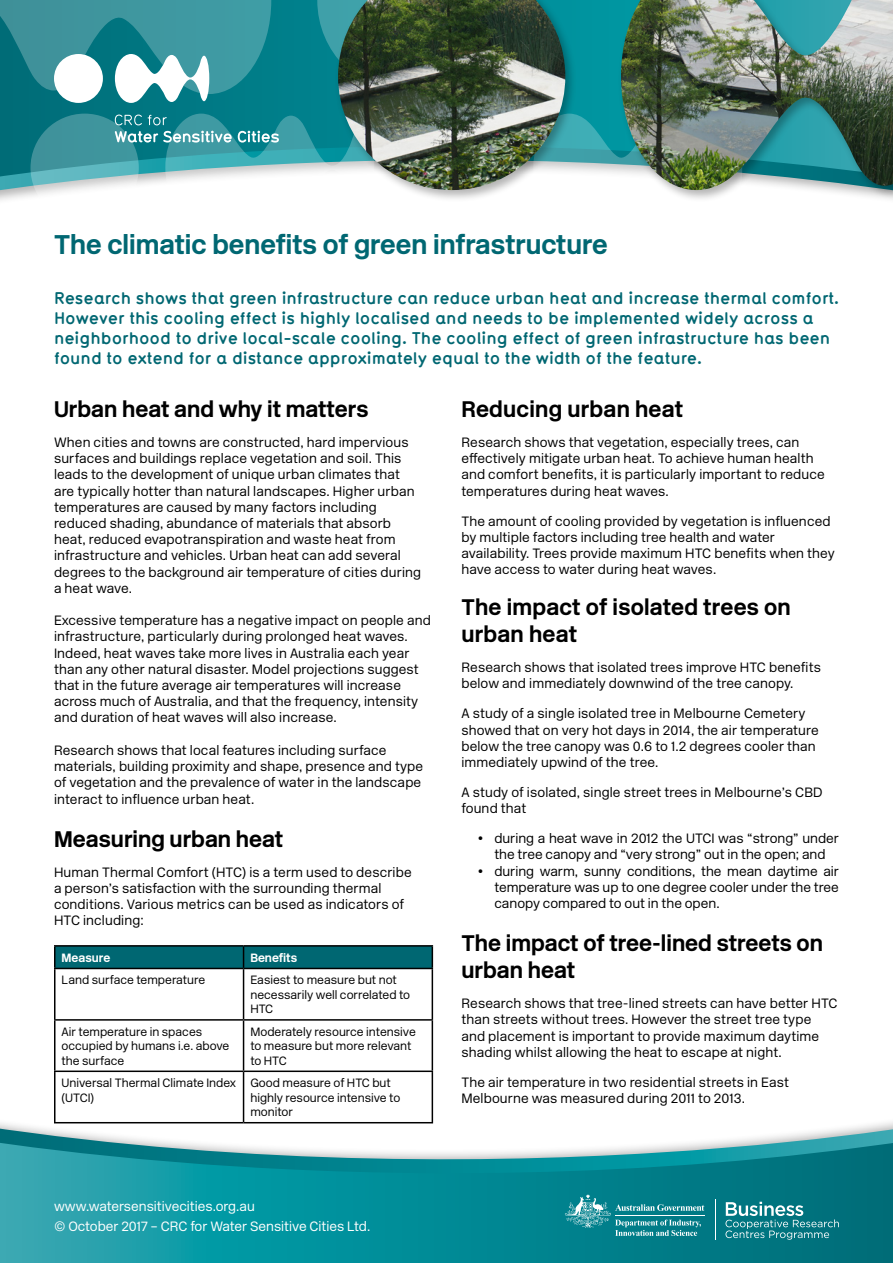
<style>
.page{position:relative;width:893px;height:1263px;background:#fff}
.page>*{position:absolute;margin:0;border:0;box-sizing:border-box;transform-origin:0 0}
.t1{font:700 27px "New Rail Alphabet";color:#006772}
.Heading_2{font:700 22.5px/27px "New Rail Alphabet";color:#000}
.Body{font:700 22.5px "New Rail Alphabet";color:#000}
.Body-2{font:700 16.5px/19.8px "Typ 1451";color:#006772}
.Body-3{font:300 13.5px/16.2px "New Rail Alphabet";letter-spacing:.01em;color:#000}
.Heading_2-2{font:300 13.5px/16.2px "New Rail Alphabet";letter-spacing:.01em;color:#000}
.t2{font:300 13.5px/19.5px "New Rail Alphabet";color:#fff}
.t3{font:300 12px/14.4px "New Rail Alphabet";color:#000}
.t4{font:700 12px "New Rail Alphabet";color:#fff}
</style>
<div class="page">
<svg style="left:0;top:94px;width:334px;height:94px;background:#037782"></svg>
<svg style="left:0;top:0;width:334px;height:94px;background:#268b95"></svg>
<svg style="left:54px;top:54px;width:155px;height:49px"></svg>
<svg style="left:31px;top:114px;width:303px;height:82px"></svg>
<svg style="left:0;top:1117px;width:893px;height:14px"></svg>
<svg style="left:0;top:1131px;width:893px;height:132px;background:#2d9ca5"></svg>
<hr style="left:715px;top:1199px;width:1px;height:40px;background:#fff">
<svg style="left:565px;top:1194px;width:139px;height:42px;background:#2c939d"></svg>
<svg style="left:725px;top:1202px;width:114px;height:38px;background:#318e97"></svg>
<div style="left:334px;top:0;width:559px;height:202px;background:#000;opacity:.3"></div>
<img style="left:338px;top:0;width:555px;height:190px">
<hr style="left:54px;top:945px;width:190px;height:2px;background:#000">
<hr style="left:54px;top:947px;width:2px;height:21px;background:#000">
<hr style="left:244px;top:945px;width:189px;height:2px;background:#000">
<svg style="left:55px;top:946px;width:378px;height:22px;background:#00616c"></svg>
<hr style="left:54px;top:968px;width:190px;height:1px;background:#000">
<hr style="left:54px;top:969px;width:2px;height:50px;background:#000">
<hr style="left:244px;top:968px;width:189px;height:1px;background:#000">
<hr style="left:243px;top:969px;width:1px;height:50px;background:#000">
<hr style="left:432px;top:969px;width:1px;height:50px;background:#000">
<hr style="left:54px;top:1019px;width:190px;height:2px;background:#000">
<hr style="left:54px;top:1021px;width:2px;height:49px;background:#000">
<hr style="left:244px;top:1019px;width:189px;height:2px;background:#000">
<hr style="left:243px;top:1021px;width:1px;height:49px;background:#000">
<hr style="left:432px;top:1021px;width:1px;height:49px;background:#000">
<hr style="left:54px;top:1070px;width:190px;height:2px;background:#000">
<hr style="left:54px;top:1072px;width:2px;height:50px;background:#000">
<hr style="left:244px;top:1070px;width:189px;height:2px;background:#000">
<hr style="left:243px;top:1072px;width:1px;height:50px;background:#000">
<hr style="left:432px;top:1072px;width:1px;height:50px;background:#000">
<hr style="left:54px;top:1122px;width:190px;height:1px;background:#000">
<hr style="left:244px;top:1122px;width:189px;height:1px;background:#000">
<p class="t1" style="left:54px;top:227px;width:555px">The climatic benefits of green infrastructure</p>
<p class="Body-2" style="left:54px;top:288px;width:786px">Research shows that green infrastructure can reduce urban heat and increase thermal comfort.<br>However this cooling effect is highly localised and needs to be implemented widely across a neighborhood to drive local-scale cooling. The cooling effect of green infrastructure has been found to extend for a distance approximately equal to the width of the feature.</p>
<p class="Body" style="left:54px;top:394px;width:316px">Urban heat and why it matters</p>
<p class="Body-3" style="left:54px;top:434px;width:369px">When cities and towns are constructed, hard impervious surfaces and buildings replace vegetation and soil. This leads to the development of unique urban climates that are typically hotter than natural landscapes. Higher urban temperatures are caused by many factors including reduced shading, abundance of materials that absorb heat, reduced evapotranspiration and waste heat from infrastructure and vehicles. Urban heat can add several degrees to the background air temperature of cities during a heat wave.</p>
<p class="Body-3" style="left:54px;top:612px;width:378px">Excessive temperature has a negative impact on people and infrastructure, particularly during prolonged heat waves.<br>Indeed, heat waves take more lives in Australia each year than any other natural disaster. Model projections suggest that in the future average air temperatures will increase across much of Australia, and that the frequency, intensity and duration of heat waves will also increase.</p>
<p class="Body-3" style="left:54px;top:742px;width:371px">Research shows that local features including surface materials, building proximity and shape, presence and type of vegetation and the prevalence of water in the landscape interact to influence urban heat.</p>
<p class="Heading_2" style="left:54px;top:825px;width:231px">Measuring urban heat</p>
<p class="Heading_2-2" style="left:54px;top:864px;width:359px">Human Thermal Comfort (HTC) is a term used to describe a person’s satisfaction with the surrounding thermal conditions. Various metrics can be used as indicators of HTC including:</p>
<p class="t4" style="left:62px;top:949px;width:50px">Measure</p>
<p class="t4" style="left:250px;top:949px;width:48px">Benefits</p>
<p class="t3" style="left:62px;top:973px;width:145px">Land surface temperature</p>
<p class="t3" style="left:250px;top:973px;width:161px">Easiest to measure but not necessarily well correlated to<br>HTC</p>
<p class="t3" style="left:62px;top:1024px;width:169px">Air temperature in spaces occupied by humans i.e. above the surface</p>
<p class="t3" style="left:250px;top:1024px;width:167px">Moderately resource intensive to measure but more relevant to HTC</p>
<p class="t3" style="left:62px;top:1075px;width:176px">Universal Thermal Climate Index (UTCI)</p>
<p class="t3" style="left:250px;top:1075px;width:151px">Good measure of HTC but highly resource intensive to monitor</p>
<p class="Heading_2" style="left:461px;top:396px;width:223px">Reducing urban heat</p>
<p class="Heading_2-2" style="left:461px;top:434px;width:365px">Research shows that vegetation, especially trees, can effectively mitigate urban heat. To achieve human health and comfort benefits, it is particularly important to reduce temperatures during heat waves.</p>
<p class="Heading_2-2" style="left:461px;top:513px;width:375px">The amount of cooling provided by vegetation is influenced by multiple factors including tree health and water availability. Trees provide maximum HTC benefits when they have access to water during heat waves.</p>
<p class="Heading_2" style="left:461px;top:594px;width:331px">The impact of isolated trees on urban heat</p>
<p class="Heading_2-2" style="left:461px;top:659px;width:361px">Research shows that isolated trees improve HTC benefits below and immediately downwind of the tree canopy.</p>
<p class="Heading_2-2" style="left:461px;top:705px;width:359px">A study of a single isolated tree in Melbourne Cemetery showed that on very hot days in 2014, the air temperature below the tree canopy was 0.6 to 1.2 degrees cooler than immediately upwind of the tree.</p>
<p class="Heading_2-2" style="left:461px;top:784px;width:363px">A study of isolated, single street trees in Melbourne’s CBD found that</p>
<p class="Body-3" style="left:478px;top:830px;width:363px;text-align:center">• during a heat wave in 2012 the UTCI was “strong” under the tree canopy and “very strong” out in the open; and</p>
<p class="Body-3" style="left:494px;top:862px;width:346px;text-align:justify;text-indent:-16px">• during warm, sunny conditions, the mean daytime air temperature was up to one degree cooler under the tree canopy compared to out in the open.</p>
<p class="Heading_2" style="left:461px;top:930px;width:363px">The impact of tree-lined streets on urban heat</p>
<p class="Heading_2-2" style="left:461px;top:995px;width:378px">Research shows that tree-lined streets can have better HTC than streets without trees. However the street tree type and placement is important to provide maximum daytime shading whilst allowing the heat to escape at night.</p>
<p class="Heading_2-2" style="left:461px;top:1074px;width:329px">The air temperature in two residential streets in East<br>Melbourne was measured during 2011 to 2013.</p>
<p class="t2" style="left:54px;top:1197px;width:318px">www.watersensitivecities.org.au<br>© October 2017 – CRC for Water Sensitive Cities Ltd.</p>
</div>
